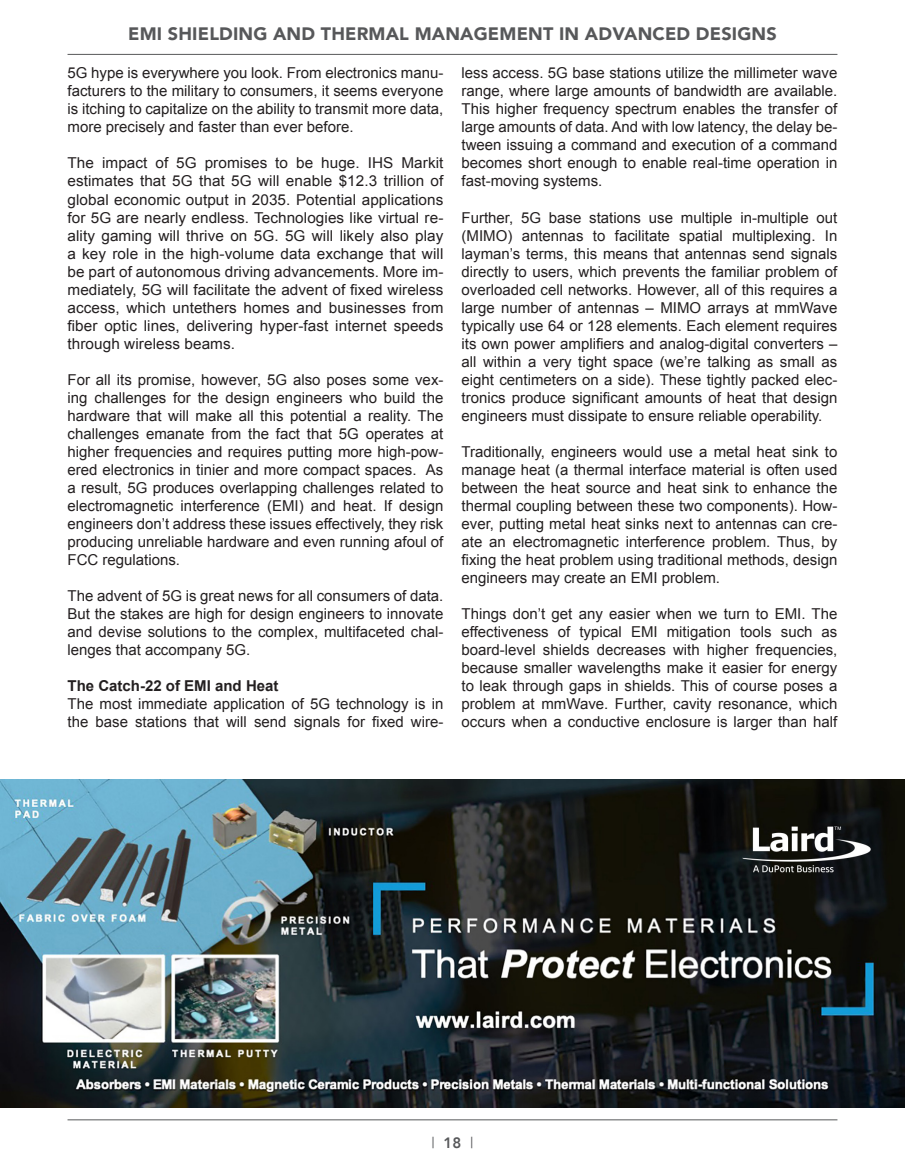
<style>
.page{position:relative;width:905px;height:1175px;background:#fff}
.page>*{position:absolute;margin:0;border:0;box-sizing:border-box;transform-origin:0 0}
.t1{font:900 18px "Avenir";letter-spacing:.01em;color:#57585a}
.Normal__Web{font:15px/18px "Arial";color:#231f20;text-align:justify}
.Normal__Web-2{font:700 15px "Arial";color:#231f20}
.t2{font:15px "Avenir";color:#57585a}
.s1{font-weight:800}
</style>
<div class="page">
<hr style="left:68px;top:1119px;width:769px;height:1px;background:#57585a">
<hr style="left:68px;top:54px;width:769px;height:1px;background:#57585a">
<img style="left:0;top:779px;width:904px;height:328px">
<p class="t1" style="left:128px;top:19px;width:650px">EMI SHIELDING AND THERMAL MANAGEMENT IN ADVANCED DESIGNS</p>
<p class="Normal__Web" style="left:68px;top:64px;width:377px">5G hype is everywhere you look. From electronics manu&shy;facturers to the military to consumers, it seems everyone is itching to capitalize on the ability to transmit more data, more precisely and faster than ever before.</p>
<p class="Normal__Web" style="left:68px;top:154px;width:377px">The impact of 5G promises to be huge. IHS Markit estimates that 5G that 5G will enable $12.3 trillion of global economic output in 2035. Potential applications for 5G are nearly endless. Technologies like virtual re&shy;ality gaming will thrive on 5G. 5G will likely also play a key role in the high-volume data exchange that will be part of autonomous driving advancements. More im&shy;mediately, 5G will facilitate the advent of fixed wireless access, which untethers homes and businesses from fiber optic lines, delivering hyper-fast internet speeds through wireless beams.</p>
<p class="Normal__Web" style="left:68px;top:370px;width:377px">For all its promise, however, 5G also poses some vex&shy;ing challenges for the design engineers who build the hardware that will make all this potential a reality. The challenges emanate from the fact that 5G operates at higher frequencies and requires putting more high-pow&shy;ered electronics in tinier and more compact spaces. As a result, 5G produces overlapping challenges related to electromagnetic interference (EMI) and heat. If design engineers don’t address these issues effectively, they risk producing unreliable hardware and even running afoul of FCC regulations.</p>
<p class="Normal__Web" style="left:68px;top:586px;width:377px">The advent of 5G is great news for all consumers of data.<br>But the stakes are high for design engineers to innovate and devise solutions to the complex, multifaceted chal&shy;lenges that accompany 5G.</p>
<p class="Normal__Web-2" style="left:68px;top:675px;width:212px">The Catch-22 of EMI and Heat</p>
<p class="Normal__Web" style="left:68px;top:694px;width:377px">The most immediate application of 5G technology is in the base stations that will send signals for fixed wire-</p>
<p class="Normal__Web" style="left:461px;top:64px;width:377px">less access. 5G base stations utilize the millimeter wave range, where large amounts of bandwidth are available.<br>This higher frequency spectrum enables the transfer of large amounts of data. And with low latency, the delay be&shy;tween issuing a command and execution of a command becomes short enough to enable real-time operation in fast-moving systems.</p>
<p class="Normal__Web" style="left:461px;top:208px;width:377px">Further, 5G base stations use multiple in-multiple out (MIMO) antennas to facilitate spatial multiplexing. In layman’s terms, this means that antennas send signals directly to users, which prevents the familiar problem of overloaded cell networks. However, all of this requires a large number of antennas – MIMO arrays at mmWave typically use 64 or 128 elements. Each element requires its own power amplifiers and analog-digital converters – all within a very tight space (we’re talking as small as eight centimeters on a side). These tightly packed elec&shy;tronics produce significant amounts of heat that design engineers must dissipate to ensure reliable operability.</p>
<p class="Normal__Web" style="left:461px;top:442px;width:377px">Traditionally, engineers would use a metal heat sink to manage heat (a thermal interface material is often used between the heat source and heat sink to enhance the thermal coupling between these two components). How&shy;ever, putting metal heat sinks next to antennas can cre&shy;ate an electromagnetic interference problem. Thus, by fixing the heat problem using traditional methods, design engineers may create an EMI problem.</p>
<p class="Normal__Web" style="left:461px;top:604px;width:377px">Things don’t get any easier when we turn to EMI. The effectiveness of typical EMI mitigation tools such as board-level shields decreases with higher frequencies, because smaller wavelengths make it easier for energy to leak through gaps in shields. This of course poses a problem at mmWave. Further, cavity resonance, which occurs when a conductive enclosure is larger than half</p>
<p class="t2" style="left:431px;top:1133px;width:44px">| <span class="s1">18</span> |</p>
</div>
